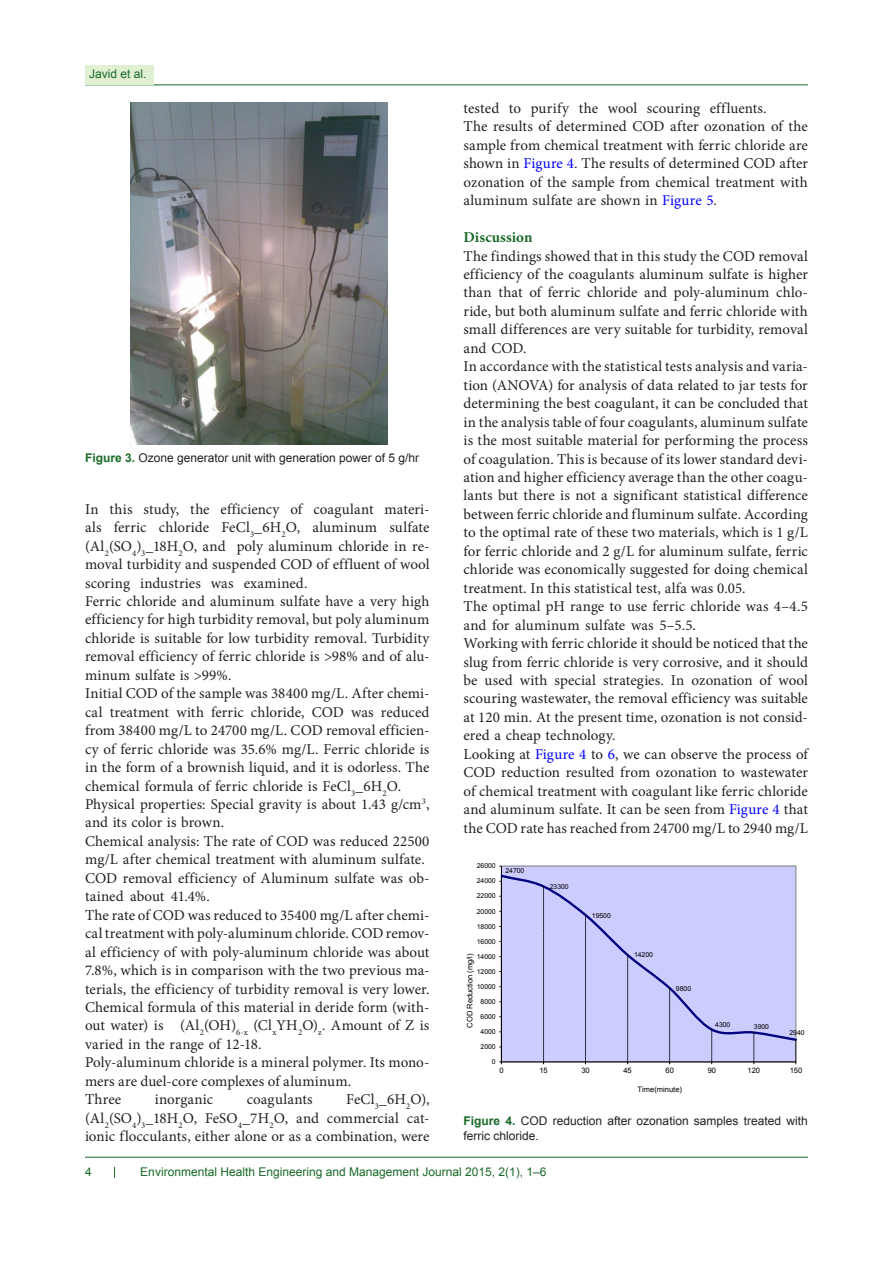
<style>
.page{position:relative;width:893px;height:1263px;background:#fff}
.page>*{position:absolute;margin:0;border:0;box-sizing:border-box;transform-origin:0 0}
.t1{font:15px/18.5px "Minion Pro";letter-spacing:.005em;color:#231f20;text-align:justify}
.t2{font:700 15px "Minion Pro";letter-spacing:.005em;color:#196928}
.t3{font:12px/15px "Arial";color:#231f20}
.t4{font:12px "Arial";color:#196928}
.t5{font:7.5px "Arial";letter-spacing:-.005em;color:#000}
.t6{font:6.9px "Arial";letter-spacing:-.005em;color:#000}
.s1{font-weight:700;color:#196928}
.s2{color:#00f}
</style>
<div class="page">
<hr style="left:85px;top:85px;width:723px;height:1px;background:#196928">
<div style="left:85px;top:65px;width:68px;height:20px;background:#e1f0d2"></div>
<hr style="left:85px;top:1157px;width:723px;height:1px;background:#196928">
<img style="left:131px;top:102px;width:257px;height:343px">
<div style="left:501px;top:866px;width:295px;height:196px;background:#ccf"></div>
<div style="left:501px;top:866px;width:295px;height:196px;border:1px solid #808080"></div>
<hr style="left:501px;top:866px;width:1px;height:196px;background:#000">
<hr style="left:501px;top:1062px;width:295px;height:1px;background:#000">
<svg style="left:501px;top:873px;width:295px;height:169px"></svg>
<svg style="left:499px;top:876px;width:3px;height:188px"></svg>
<svg style="left:543px;top:886px;width:1px;height:178px"></svg>
<svg style="left:585px;top:915px;width:1px;height:149px"></svg>
<svg style="left:627px;top:955px;width:1px;height:109px"></svg>
<svg style="left:669px;top:988px;width:1px;height:76px"></svg>
<svg style="left:711px;top:1029px;width:1px;height:35px"></svg>
<svg style="left:754px;top:1032px;width:1px;height:32px"></svg>
<svg style="left:795px;top:1040px;width:1px;height:24px"></svg>
<p class="t4" style="left:89px;top:66px;width:59px">Javid et al.</p>
<p class="t3" style="left:85px;top:451px;width:336px"><span class="s1">Figure 3.</span> Ozone generator unit with generation power of 5 g/hr</p>
<p class="t1" style="left:85px;top:500px;width:346px">In this study, the efficiency of coagulant materi&shy;als ferric chloride FeCl<sub>3</sub>_6H<sub>2</sub>O, aluminum sulfate (Al<sub>2</sub>(SO<sub>4</sub>)<sub>3</sub>_18H<sub>2</sub>O, and poly aluminum chloride in re&shy;moval turbidity and suspended COD of effluent of wool scoring industries was examined.</p>
<p class="t1" style="left:85px;top:592px;width:346px">Ferric chloride and aluminum sulfate have a very high efficiency for high turbidity removal, but poly aluminum chloride is suitable for low turbidity removal. Turbidity removal efficiency of ferric chloride is &gt;98% and of alu&shy;minum sulfate is &gt;99%.</p>
<p class="t1" style="left:85px;top:684px;width:346px">Initial COD of the sample was 38400 mg/L. After chemi&shy;cal treatment with ferric chloride, COD was reduced from 38400 mg/L to 24700 mg/L. COD removal efficien&shy;cy of ferric chloride was 35.6% mg/L. Ferric chloride is in the form of a brownish liquid, and it is odorless. The chemical formula of ferric chloride is FeCl<sub>3</sub>_6H<sub>2</sub>O.</p>
<p class="t1" style="left:85px;top:795px;width:346px">Physical properties: Special gravity is about 1.43 g/cm<sup>3</sup>, and its color is brown.</p>
<p class="t1" style="left:85px;top:832px;width:346px">Chemical analysis: The rate of COD was reduced 22500 mg/L after chemical treatment with aluminum sulfate.</p>
<p class="t1" style="left:85px;top:869px;width:346px">COD removal efficiency of Aluminum sulfate was ob&shy;tained about 41.4%.</p>
<p class="t1" style="left:85px;top:906px;width:346px">The rate of COD was reduced to 35400 mg/L after chemi&shy;cal treatment with poly-aluminum chloride. COD remov&shy;al efficiency of with poly-aluminum chloride was about 7.8%, which is in comparison with the two previous ma&shy;terials, the efficiency of turbidity removal is very lower.<br>Chemical formula of this material in deride form (with&shy;out water) is (Al<sub>2</sub>(OH)<sub>6-x</sub> (Cl<sub>x</sub>YH<sub>2</sub>O)<sub>z</sub>. Amount of Z is varied in the range of 12-18.</p>
<p class="t1" style="left:85px;top:1053px;width:346px">Poly-aluminum chloride is a mineral polymer. Its mono&shy;mers are duel-core complexes of aluminum.</p>
<p class="t1" style="left:85px;top:1090px;width:38px">Three</p>
<p class="t1" style="left:155px;top:1090px;width:60px">inorganic</p>
<p class="t1" style="left:247px;top:1090px;width:67px">coagulants</p>
<p class="t1" style="left:85px;top:1090px;width:346px;text-indent:261px">FeCl<sub>3</sub>_6H<sub>2</sub>O), (Al<sub>2</sub>(SO<sub>4</sub>)<sub>3</sub>_18H<sub>2</sub>O, FeSO<sub>4</sub>_7H<sub>2</sub>O, and commercial cat&shy;ionic flocculants, either alone or as a combination, were</p>
<p class="t1" style="left:463px;top:99px;width:305px">tested to purify the wool scouring effluents.</p>
<p class="t1" style="left:463px;top:117px;width:346px">The results of determined COD after ozonation of the sample from chemical treatment with ferric chloride are shown in <span class="s2">Figure 4</span>. The results of determined COD after ozonation of the sample from chemical treatment with aluminum sulfate are shown in <span class="s2">Figure 5</span>.</p>
<p class="t2" style="left:463px;top:227px;width:71px">Discussion</p>
<p class="t1" style="left:463px;top:247px;width:346px">The findings showed that in this study the COD removal efficiency of the coagulants aluminum sulfate is higher than that of ferric chloride and poly-aluminum chlo&shy;ride, but both aluminum sulfate and ferric chloride with small differences are very suitable for turbidity, removal and COD.</p>
<p class="t1" style="left:463px;top:357px;width:346px">In accordance with the statistical tests analysis and varia&shy;tion (ANOVA) for analysis of data related to jar tests for determining the best coagulant, it can be concluded that in the analysis table of four coagulants, aluminum sulfate is the most suitable material for performing the process of coagulation. This is because of its lower standard devi&shy;ation and higher efficiency average than the other coagu&shy;lants but there is not a significant statistical difference between ferric chloride and fluminum sulfate. According to the optimal rate of these two materials, which is 1 g/L for ferric chloride and 2 g/L for aluminum sulfate, ferric chloride was economically suggested for doing chemical treatment. In this statistical test, alfa was 0.05.</p>
<p class="t1" style="left:463px;top:597px;width:346px">The optimal pH range to use ferric chloride was 4–4.5 and for aluminum sulfate was 5–5.5.</p>
<p class="t1" style="left:463px;top:634px;width:346px">Working with ferric chloride it should be noticed that the slug from ferric chloride is very corrosive, and it should be used with special strategies. In ozonation of wool scouring wastewater, the removal efficiency was suitable at 120 min. At the present time, ozonation is not consid&shy;ered a cheap technology.</p>
<p class="t1" style="left:463px;top:745px;width:346px">Looking at <span class="s2">Figure 4</span> to <span class="s2">6</span>, we can observe the process of COD reduction resulted from ozonation to wastewater of chemical treatment with coagulant like ferric chloride and aluminum sulfate. It can be seen from <span class="s2">Figure 4</span> that the COD rate has reached from 24700 mg/L to 2940 mg/L</p>
<p class="t6" style="left:505px;top:866px;width:20px">24700</p>
<p class="t6" style="left:550px;top:882px;width:20px">23300</p>
<p class="t6" style="left:592px;top:911px;width:20px">19500</p>
<p class="t6" style="left:634px;top:950px;width:20px">14200</p>
<p class="t6" style="left:676px;top:984px;width:17px">9800</p>
<p class="t6" style="left:715px;top:1020px;width:17px">4300</p>
<p class="t6" style="left:754px;top:1022px;width:17px">3900</p>
<p class="t6" style="left:789px;top:1028px;width:17px">2940</p>
<p class="t6" style="left:492px;top:1057px;width:5px">0</p>
<p class="t6" style="left:477px;top:861px;width:20px">26000</p>
<p class="t6" style="left:477px;top:876px;width:20px">24000</p>
<p class="t6" style="left:477px;top:891px;width:20px">22000</p>
<p class="t6" style="left:477px;top:906px;width:20px">20000</p>
<p class="t6" style="left:477px;top:922px;width:20px">18000</p>
<p class="t6" style="left:477px;top:937px;width:20px">16000</p>
<p class="t5" style="left:465px;top:1027px;width:76px;rotate:-90deg">COD Reduction (mg/l)</p>
<p class="t6" style="left:477px;top:952px;width:20px">14000</p>
<p class="t6" style="left:477px;top:967px;width:20px">12000</p>
<p class="t6" style="left:477px;top:982px;width:20px">10000</p>
<p class="t6" style="left:481px;top:997px;width:17px">8000</p>
<p class="t6" style="left:481px;top:1012px;width:17px">6000</p>
<p class="t6" style="left:481px;top:1027px;width:17px">4000</p>
<p class="t6" style="left:481px;top:1042px;width:17px">2000</p>
<p class="t5" style="left:499px;top:1066px;width:6px">0</p>
<p class="t5" style="left:539px;top:1066px;width:10px">15</p>
<p class="t5" style="left:581px;top:1066px;width:10px">30</p>
<p class="t5" style="left:623px;top:1066px;width:10px">45</p>
<p class="t5" style="left:666px;top:1066px;width:10px">60</p>
<p class="t5" style="left:708px;top:1066px;width:10px">90</p>
<p class="t5" style="left:748px;top:1066px;width:14px">120</p>
<p class="t5" style="left:790px;top:1066px;width:14px">150</p>
<p class="t5" style="left:637px;top:1084px;width:46px">Time(minute)</p>
<p class="t3" style="left:463px;top:1113px;width:346px"><span class="s1">Figure 4.</span> COD reduction after ozonation samples treated with ferric chloride.</p>
<p class="t4" style="left:85px;top:1163px;width:8px">4</p>
<p class="t4" style="left:140px;top:1163px;width:408px">Environmental Health Engineering and Management Journal 2015, 2(1), 1–6</p>
</div>
